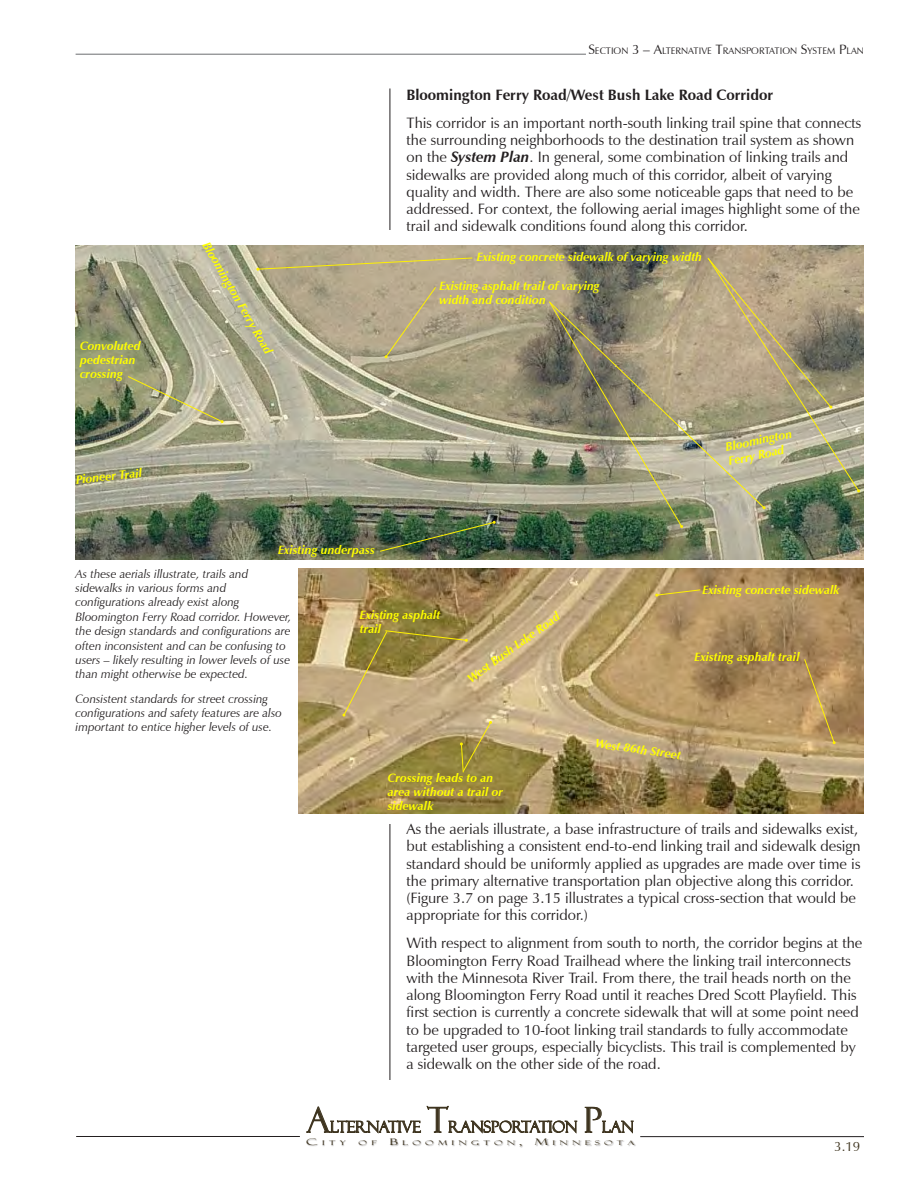
<style>
.page{position:relative;width:918px;height:1188px;background:#fff}
.page>*{position:absolute;margin:0;border:0;box-sizing:border-box;transform-origin:0 0}
.t1{font:34.8px "Felix Titling";color:#3e341f}
.t2{font:15.45px "Felix Titling";color:#3e341f}
.t3{font:15px/17.2px "Zapf Humanist 601 BT";color:#231f20}
.t4{font:700 15px "Zapf Humanist 601 BT";color:#231f20}
.t5{font:13.5px "Zapf Humanist 601 BT";color:#3e341f}
.t6{font:italic 12px/14.4px "Zapf Humanist 601 BT";color:#231f20}
.t7{font:italic 700 12px/14.4px "Zapf Humanist 601 BT";color:#ff0}
.t8{font:9.45px "Zapf Humanist 601 BT";color:#231f20}
.t9{font:6.45px "Felix Titling";letter-spacing:.415em;color:#3e341f;scale:1.63 1}
.s1{font-size:13.5px}
.s2{font-weight:700;font-style:italic}
.s3{font-size:9.15px}
</style>
<div class="page">
<svg style="left:306px;top:1107px;width:115px;height:26px"></svg>
<svg style="left:427px;top:1106px;width:150px;height:27px"></svg>
<svg style="left:585px;top:1107px;width:49px;height:26px"></svg>
<div style="left:306px;top:1139px;width:359px;height:24px;background:#231f20;opacity:.32"></div>
<hr style="left:76px;top:1136px;width:224px;height:1px;background:#231f20">
<hr style="left:640px;top:1136px;width:224px;height:1px;background:#231f20">
<hr style="left:76px;top:54px;width:510px;height:1px;background:#6c6d70">
<hr style="left:390px;top:88px;width:1px;height:992px;background:#231f20">
<div style="left:373px;top:230px;width:33px;height:594px;background:#fff"></div>
<img style="left:76px;top:245px;width:788px;height:315px">
<img style="left:298px;top:568px;width:566px;height:246px">
<svg style="left:256px;top:257px;width:217px;height:14px;background:#baad82"></svg>
<img style="left:379px;top:521px;width:117px;height:31px">
<svg style="left:707px;top:257px;width:153px;height:235px;background:#a49c7f"></svg>
<svg style="left:548px;top:301px;width:217px;height:208px;background:#b4aa8e"></svg>
<img style="left:549px;top:301px;width:134px;height:227px">
<svg style="left:127px;top:375px;width:97px;height:48px;background:#a8a785"></svg>
<svg style="left:385px;top:286px;width:52px;height:72px;background:#b5a888"></svg>
<svg style="left:804px;top:658px;width:32px;height:86px;background:#bc9860"></svg>
<svg style="left:655px;top:589px;width:46px;height:8px"></svg>
<svg style="left:342px;top:630px;width:150px;height:143px;background:#b29d6a"></svg>
<p class="t7" style="left:80px;top:338px;width:62px">Convoluted pedestrian crossing</p>
<p class="t7" style="left:75px;top:473px;width:68px;rotate:-6deg">Pioneer Trail</p>
<p class="t7" style="left:212px;top:239px;width:129px;rotate:60deg">Bloomington Ferry Road</p>
<p class="t7" style="left:278px;top:542px;width:98px">Existing underpass</p>
<p class="t8" style="left:588px;top:45px;width:277px"><span class="s1">S</span>ECTION <span class="s1">3 – A</span>LTERNATIVE <span class="s1">T</span>RANSPORTATION <span class="s1">S</span>YSTEM <span class="s1">P</span>LAN</p>
<p class="t4" style="left:406px;top:85px;width:368px">Bloomington Ferry Road/West Bush Lake Road Corridor</p>
<p class="t3" style="left:406px;top:114px;width:456px">This corridor is an important north-south linking trail spine that connects the surrounding neighborhoods to the destination trail system as shown on the <span class="s2">System Plan</span>. In general, some combination of linking trails and sidewalks are provided along much of this corridor, albeit of varying quality and width. There are also some noticeable gaps that need to be addressed. For context, the following aerial images highlight some of the trail and sidewalk conditions found along this corridor.</p>
<p class="t7" style="left:477px;top:250px;width:227px">Existing concrete sidewalk of varying width</p>
<p class="t7" style="left:439px;top:278px;width:162px">Existing asphalt trail of varying width and condition</p>
<p class="t7" style="left:724px;top:440px;width:69px;rotate:-12deg">Bloomington<br>Ferry Road</p>
<p class="t6" style="left:76px;top:566px;width:217px">As these aerials illustrate, trails and sidewalks in various forms and configurations already exist along Bloomington Ferry Road corridor. However, the design standards and configurations are often inconsistent and can be confusing to users – likely resulting in lower levels of use than might otherwise be expected.</p>
<p class="t6" style="left:76px;top:691px;width:208px">Consistent standards for street crossing configurations and safety features are also important to entice higher levels of use.</p>
<p class="t7" style="left:360px;top:608px;width:82px">Existing asphalt trail</p>
<p class="t7" style="left:465px;top:674px;width:112px;rotate:-36deg">West Bush Lake Road</p>
<p class="t7" style="left:388px;top:770px;width:117px">Crossing leads to an area without a trail or sidewalk</p>
<p class="t7" style="left:703px;top:583px;width:138px">Existing concrete sidewalk</p>
<p class="t7" style="left:694px;top:650px;width:107px">Existing asphalt trail</p>
<p class="t7" style="left:597px;top:736px;width:88px;rotate:8deg">West 86th Street</p>
<p class="t3" style="left:406px;top:820px;width:456px">As the aerials illustrate, a base infrastructure of trails and sidewalks exist, but establishing a consistent end-to-end linking trail and sidewalk design standard should be uniformly applied as upgrades are made over time is the primary alternative transportation plan objective along this corridor. (Figure 3.7 on page 3.15 illustrates a typical cross-section that would be appropriate for this corridor.)</p>
<p class="t3" style="left:406px;top:935px;width:458px">With respect to alignment from south to north, the corridor begins at the Bloomington Ferry Road Trailhead where the linking trail interconnects with the Minnesota River Trail. From there, the trail heads north on the along Bloomington Ferry Road until it reaches Dred Scott Playfield. This first section is currently a concrete sidewalk that will at some point need to be upgraded to 10-foot linking trail standards to fully accommodate targeted user groups, especially bicyclists. This trail is complemented by a sidewalk on the other side of the road.</p>
<h1 class="t1" style="left:427px;top:1100px;width:23px">T</h1>
<h1 class="t1" style="left:306px;top:1100px;width:25px">A</h1>
<p class="t2" style="left:330px;top:1118px;width:92px">LTERNATIVE</p>
<p class="t2" style="left:448px;top:1118px;width:131px">RANSPORTATION</p>
<h1 class="t1" style="left:584px;top:1100px;width:17px">P</h1>
<p class="t2" style="left:602px;top:1118px;width:33px">LAN</p>
<p class="t9" style="left:306px;top:1139px;width:26px"><span class="s3">C</span> ITY</p>
<p class="t9" style="left:359px;top:1139px;width:13px">O F</p>
<p class="t9" style="left:390px;top:1139px;width:83px"><span class="s3">B</span> LOOMINGTON <span class="s3">,</span></p>
<p class="t9" style="left:535px;top:1139px;width:63px"><span class="s3">M</span>INNESOTA</p>
<p class="t5" style="left:834px;top:1138px;width:27px">3.19</p>
</div>
